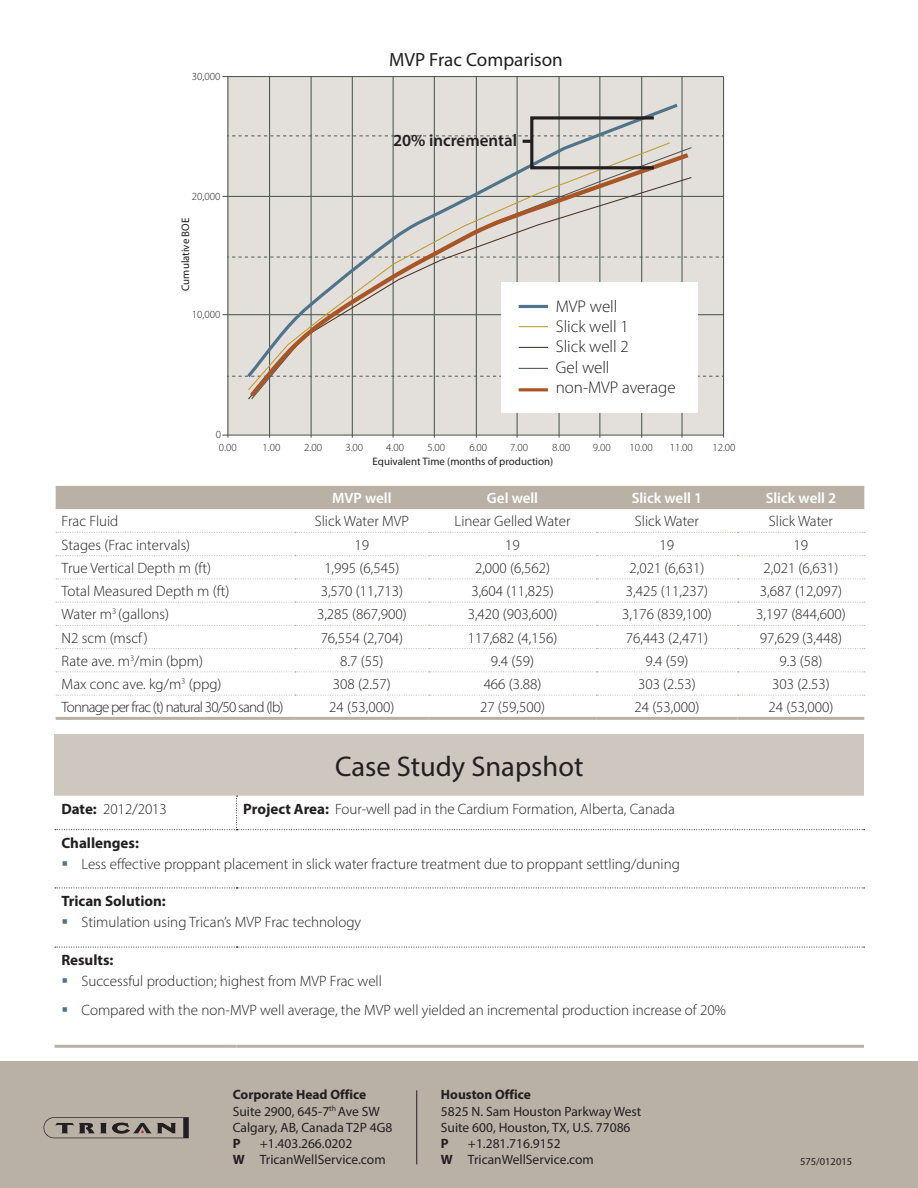
<style>
.page{position:relative;width:918px;height:1188px;background:#fff}
.page>*{position:absolute;margin:0;border:0;box-sizing:border-box;transform-origin:0 0}
.t1{font:28.5px "Myriad Pro";color:#231f20}
.t2{font:19.05px "Myriad Pro";color:#231f20}
.t3{font:300 16.95px/20.4px "Myriad Pro";color:#231f20}
.t4{font:600 16.95px "Myriad Pro";color:#231f20}
.t5{font:300 15px/29.2px "Myriad Pro";color:#231f20}
.t6{font:300 15px "Myriad Pro";letter-spacing:-.05em;color:#231f20}
.t7{font:700 15px "Myriad Pro";color:#231f20}
.t8{font:600 15px "Myriad Pro";color:#fff}
.t9{font:13.5px/16.2px "Myriad Pro";color:#231f20}
.t10{font:700 13.5px "Myriad Pro";color:#231f20}
.t11{font:300 10.95px/12.3px "Myriad Pro";color:#231f20}
.t12{font:10.95px "Myriad Pro";color:#231f20}
.t13{font:10.5px "Myriad Pro";color:#231f20}
.s1{font-weight:700}
</style>
<div class="page">
<div style="left:227px;top:77px;width:497px;height:358px;background:#e3e0db"></div>
<hr style="left:222px;top:435px;width:502px;height:1px;background:#4b5a52">
<hr style="left:222px;top:314px;width:502px;height:1px;background:#4b5a52">
<svg style="left:228px;top:376px;width:495px;height:1px"></svg>
<svg style="left:228px;top:257px;width:495px;height:1px"></svg>
<hr style="left:222px;top:196px;width:502px;height:1px;background:#4b5a52">
<hr style="left:222px;top:76px;width:502px;height:1px;background:#4b5a52">
<hr style="left:227px;top:77px;width:1px;height:361px;background:#4b5a52">
<hr style="left:269px;top:77px;width:1px;height:361px;background:#4b5a52">
<hr style="left:311px;top:77px;width:1px;height:361px;background:#4b5a52">
<hr style="left:352px;top:77px;width:1px;height:361px;background:#4b5a52">
<hr style="left:393px;top:77px;width:1px;height:361px;background:#4b5a52">
<hr style="left:434px;top:77px;width:1px;height:361px;background:#4b5a52">
<hr style="left:476px;top:77px;width:1px;height:361px;background:#4b5a52">
<hr style="left:517px;top:77px;width:1px;height:361px;background:#4b5a52">
<hr style="left:559px;top:77px;width:1px;height:361px;background:#4b5a52">
<hr style="left:599px;top:77px;width:1px;height:361px;background:#4b5a52">
<hr style="left:641px;top:77px;width:1px;height:361px;background:#4b5a52">
<hr style="left:681px;top:77px;width:2px;height:361px;background:#4b5a52">
<hr style="left:723px;top:77px;width:1px;height:361px;background:#4b5a52">
<svg style="left:227px;top:136px;width:496px;height:7px"></svg>
<div style="left:502px;top:282px;width:196px;height:131px;background:#fff"></div>
<svg style="left:244px;top:101px;width:437px;height:276px"></svg>
<svg style="left:246px;top:150px;width:447px;height:251px"></svg>
<svg style="left:247px;top:141px;width:424px;height:250px"></svg>
<div style="left:530px;top:116px;width:125px;height:53px;border:3px solid #231f20"></div>
<div style="left:55px;top:734px;width:809px;height:62px;background:#cec7bf"></div>
<svg style="left:55px;top:830px;width:809px;height:215px"></svg>
<svg style="left:55px;top:796px;width:810px;height:34px"></svg>
<svg style="left:55px;top:888px;width:810px;height:1px"></svg>
<svg style="left:55px;top:947px;width:810px;height:1px"></svg>
<hr style="left:55px;top:1045px;width:182px;height:3px;background:#bab1a6">
<hr style="left:237px;top:1045px;width:627px;height:3px;background:#bab1a6">
<div style="left:56px;top:486px;width:808px;height:23px;background:#bab1a6"></div>
<svg style="left:56px;top:695px;width:809px;height:1px"></svg>
<svg style="left:56px;top:532px;width:809px;height:1px"></svg>
<svg style="left:56px;top:555px;width:809px;height:1px"></svg>
<svg style="left:56px;top:579px;width:809px;height:1px"></svg>
<svg style="left:56px;top:602px;width:809px;height:1px"></svg>
<svg style="left:56px;top:625px;width:809px;height:1px"></svg>
<svg style="left:56px;top:648px;width:809px;height:1px"></svg>
<svg style="left:56px;top:672px;width:809px;height:1px"></svg>
<hr style="left:56px;top:717px;width:239px;height:3px;background:#bab1a6">
<hr style="left:295px;top:717px;width:134px;height:3px;background:#bab1a6">
<hr style="left:429px;top:717px;width:167px;height:3px;background:#bab1a6">
<hr style="left:596px;top:717px;width:142px;height:3px;background:#bab1a6">
<hr style="left:738px;top:717px;width:126px;height:3px;background:#bab1a6">
<div style="left:0;top:1061px;width:918px;height:127px;background:#bab1a6"></div>
<svg style="left:44px;top:1117px;width:145px;height:21px"></svg>
<hr style="left:416px;top:1090px;width:1px;height:74px;background:#231f20">
<svg style="left:63px;top:861px;width:4px;height:4px"></svg>
<svg style="left:63px;top:919px;width:4px;height:5px"></svg>
<svg style="left:63px;top:978px;width:4px;height:5px"></svg>
<svg style="left:63px;top:1008px;width:4px;height:4px"></svg>
<p class="t11" style="left:192px;top:70px;width:30px">30,000</p>
<p class="t11" style="left:192px;top:190px;width:30px">20,000</p>
<p class="t12" style="left:179px;top:291px;width:74px;rotate:-90deg">Cumulative BOE</p>
<p class="t11" style="left:192px;top:308px;width:30px">10,000</p>
<p class="t11" style="left:216px;top:428px;width:23px">0<br>0.00</p>
<p class="t2" style="left:389px;top:47px;width:175px">MVP Frac Comparison</p>
<p class="t4" style="left:393px;top:129px;width:126px">20% incremental</p>
<p class="t3" style="left:556px;top:296px;width:121px">MVP well<br>Slick well 1<br>Slick well 2<br>Gel well non-MVP average</p>
<p class="t11" style="left:263px;top:441px;width:19px">1.00</p>
<p class="t11" style="left:304px;top:441px;width:19px">2.00</p>
<p class="t11" style="left:345px;top:441px;width:19px">3.00</p>
<p class="t11" style="left:386px;top:441px;width:19px">4.00</p>
<p class="t11" style="left:427px;top:441px;width:19px">5.00</p>
<p class="t11" style="left:469px;top:441px;width:19px">6.00</p>
<p class="t11" style="left:510px;top:441px;width:19px">7.00</p>
<p class="t11" style="left:552px;top:441px;width:19px">8.00</p>
<p class="t11" style="left:593px;top:441px;width:19px">9.00</p>
<p class="t11" style="left:629px;top:441px;width:25px">10.00</p>
<p class="t11" style="left:670px;top:441px;width:25px">11.00</p>
<p class="t11" style="left:712px;top:441px;width:25px">12.00</p>
<p class="t12" style="left:373px;top:454px;width:182px">Equivalent Time (months of production)</p>
<p class="t8" style="left:332px;top:489px;width:61px">MVP well</p>
<p class="t8" style="left:487px;top:489px;width:53px">Gel well</p>
<p class="t8" style="left:632px;top:489px;width:72px">Slick well 1</p>
<p class="t8" style="left:766px;top:489px;width:72px">Slick well 2</p>
<p class="t5" style="left:62px;top:507px;width:58px">Frac Fluid</p>
<p class="t5" style="left:315px;top:507px;width:96px">Slick Water MVP</p>
<p class="t5" style="left:455px;top:507px;width:117px">Linear Gelled Water</p>
<p class="t5" style="left:635px;top:507px;width:66px">Slick Water</p>
<p class="t5" style="left:769px;top:507px;width:66px">Slick Water</p>
<p class="t5" style="left:62px;top:530px;width:130px">Stages (Frac intervals)</p>
<p class="t5" style="left:355px;top:530px;width:16px">19</p>
<p class="t5" style="left:505px;top:530px;width:16px">19</p>
<p class="t5" style="left:660px;top:530px;width:16px">19</p>
<p class="t5" style="left:794px;top:530px;width:16px">19</p>
<p class="t5" style="left:62px;top:553px;width:151px">True Vertical Depth m (ft)</p>
<p class="t5" style="left:324px;top:553px;width:77px">1,995 (6,545)</p>
<p class="t5" style="left:475px;top:553px;width:77px">2,000 (6,562)</p>
<p class="t5" style="left:629px;top:553px;width:77px">2,021 (6,631)</p>
<p class="t5" style="left:763px;top:553px;width:77px">2,021 (6,631)</p>
<p class="t5" style="left:62px;top:576px;width:169px">Total Measured Depth m (ft)</p>
<p class="t5" style="left:321px;top:576px;width:84px">3,570 (11,713)</p>
<p class="t5" style="left:471px;top:576px;width:84px">3,604 (11,825)</p>
<p class="t5" style="left:626px;top:576px;width:84px">3,425 (11,237)</p>
<p class="t5" style="left:760px;top:576px;width:84px">3,687 (12,097)</p>
<p class="t5" style="left:62px;top:600px;width:109px">Water m<sup>3</sup> (gallons)</p>
<p class="t5" style="left:317px;top:600px;width:91px">3,285 (867,900)</p>
<p class="t5" style="left:468px;top:600px;width:91px">3,420 (903,600)</p>
<p class="t5" style="left:622px;top:600px;width:91px">3,176 (839,100)</p>
<p class="t5" style="left:756px;top:600px;width:91px">3,197 (844,600)</p>
<p class="t5" style="left:62px;top:623px;width:88px">N2 scm (mscf )</p>
<p class="t5" style="left:321px;top:623px;width:84px">76,554 (2,704)</p>
<p class="t5" style="left:468px;top:623px;width:91px">117,682 (4,156)</p>
<p class="t5" style="left:626px;top:623px;width:84px">76,443 (2,471)</p>
<p class="t5" style="left:760px;top:623px;width:84px">97,629 (3,448)</p>
<p class="t5" style="left:62px;top:646px;width:143px">Rate ave. m<sup>3</sup>/min (bpm)</p>
<p class="t5" style="left:340px;top:646px;width:45px">8.7 (55)</p>
<p class="t5" style="left:491px;top:646px;width:45px">9.4 (59)</p>
<p class="t5" style="left:645px;top:646px;width:45px">9.4 (59)</p>
<p class="t5" style="left:779px;top:646px;width:45px">9.3 (58)</p>
<p class="t5" style="left:62px;top:669px;width:161px">Max conc ave. kg/m<sup>3</sup> (ppg)</p>
<p class="t5" style="left:333px;top:669px;width:59px">308 (2.57)</p>
<p class="t5" style="left:484px;top:669px;width:59px">466 (3.88)</p>
<p class="t5" style="left:638px;top:669px;width:59px">303 (2.53)</p>
<p class="t5" style="left:772px;top:669px;width:59px">303 (2.53)</p>
<p class="t6" style="left:62px;top:698px;width:223px">Tonnage per frac (t) natural 30/50 sand (lb)</p>
<p class="t5" style="left:329px;top:693px;width:67px">24 (53,000)</p>
<p class="t5" style="left:480px;top:693px;width:67px">27 (59,500)</p>
<p class="t5" style="left:634px;top:693px;width:67px">24 (53,000)</p>
<p class="t5" style="left:768px;top:693px;width:67px">24 (53,000)</p>
<h1 class="t1" style="left:335px;top:748px;width:250px">Case Study Snapshot</h1>
<p class="t5" style="left:61px;top:794px;width:107px"><span class="s1">Date:</span> 2012/2013</p>
<p class="t5" style="left:243px;top:794px;width:433px"><span class="s1">Project Area:</span> Four-well pad in the Cardium Formation, Alberta, Canada</p>
<p class="t7" style="left:61px;top:833px;width:79px">Challenges:</p>
<p class="t5" style="left:82px;top:849px;width:600px">Less effective proppant placement in slick water fracture treatment due to proppant settling/duning</p>
<p class="t7" style="left:61px;top:891px;width:106px">Trican Solution:</p>
<p class="t5" style="left:82px;top:907px;width:281px">Stimulation using Trican’s MVP Frac technology</p>
<p class="t7" style="left:61px;top:950px;width:54px">Results:</p>
<p class="t5" style="left:82px;top:966px;width:646px">Successful production; highest from MVP Frac well<br>Compared with the non-MVP well average, the MVP well yielded an incremental production increase of 20%</p>
<p class="t9" style="left:233px;top:1087px;width:161px"><span class="s1">Corporate Head Office<br></span>Suite 2900, 645-7<sup>th</sup> Ave SW<br>Calgary, AB, Canada T2P 4G8</p>
<p class="t10" style="left:233px;top:1135px;width:9px">P</p>
<p class="t9" style="left:233px;top:1135px;width:154px;text-align:center">+1.403.266.0202<br><span class="s1">W</span> TricanWellService.com</p>
<p class="t10" style="left:441px;top:1086px;width:91px">Houston Office</p>
<p class="t9" style="left:441px;top:1103px;width:202px">5825 N. Sam Houston Parkway West<br>Suite 600, Houston, TX, U.S. 77086</p>
<p class="t10" style="left:441px;top:1135px;width:9px">P</p>
<p class="t9" style="left:441px;top:1135px;width:154px;text-align:center">+1.281.716.9152<br><span class="s1">W</span> TricanWellService.com</p>
<p class="t13" style="left:799px;top:1153px;width:54px">530/050813</p>
<p class="t13" style="left:800px;top:1155px;width:54px">575/012015</p>
</div>
